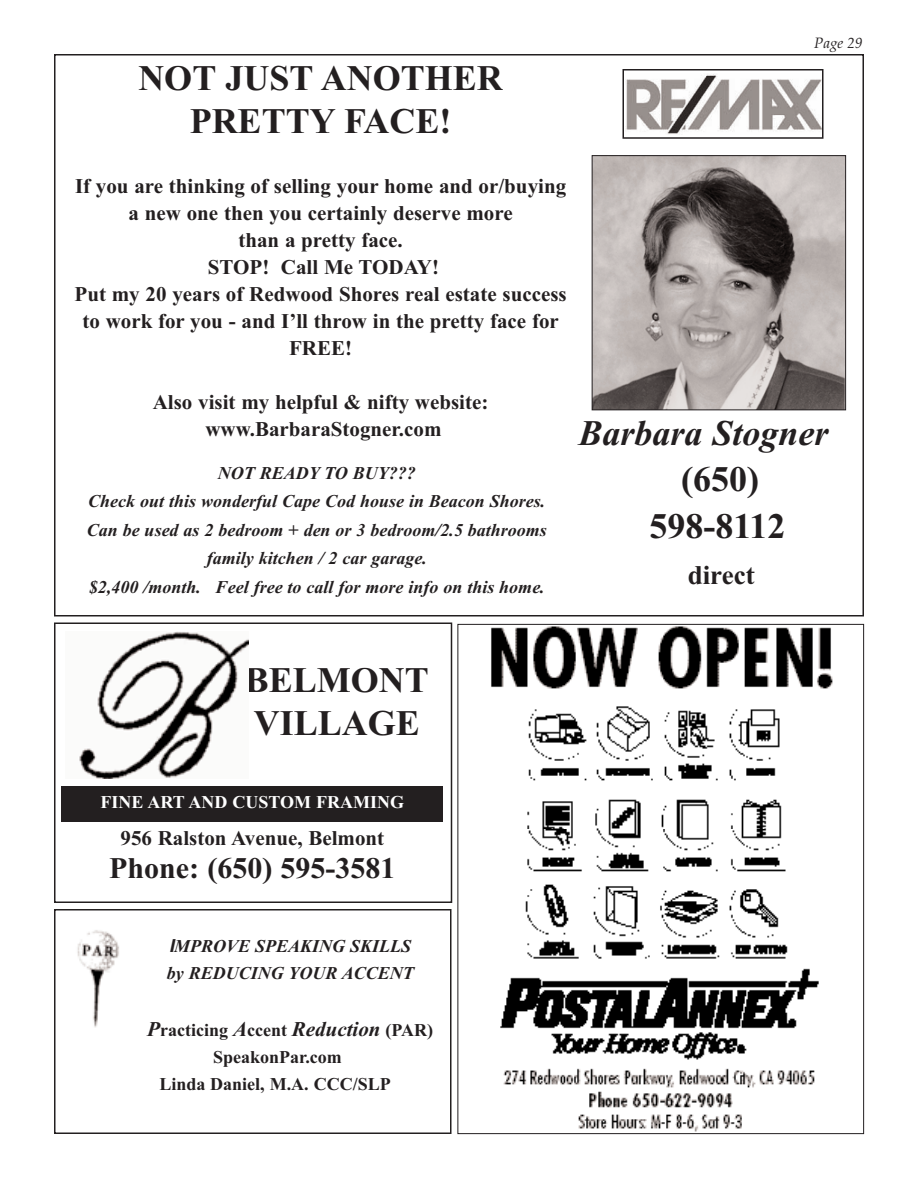
<style>
.page{position:relative;width:918px;height:1188px;background:#fff}
.page>*{position:absolute;margin:0;border:0;box-sizing:border-box;transform-origin:0 0}
.t1{font:700 36px/43.2px "Times New Roman";color:#231f20;text-align:center}
.t2{font:italic 700 36px "Times New Roman";color:#231f20}
.t3{font:700 30px "Times New Roman";color:#231f20}
.t4{font:700 27px "Times New Roman";color:#231f20}
.t5{font:700 21px/27px "Times New Roman";color:#231f20;text-align:center}
.t6{font:italic 700 18px/28.5px "Times New Roman";color:#231f20;text-align:center}
.t7{font:700 18px "Times New Roman";color:#231f20}
.t8{font:700 18px "Times New Roman";color:#fff}
.t9{font:italic 15px "Palatino";color:#231f20}
.s1{font-family:"Helvetica"}
.s2{font-style:italic;font-size:21px}
</style>
<div class="page">
<img style="left:626px;top:74px;width:195px;height:60px">
<div style="left:622px;top:69px;width:202px;height:70px;border:2px solid #231f20"></div>
<img style="left:594px;top:157px;width:250px;height:251px">
<div style="left:592px;top:155px;width:254px;height:255px;border:1px solid #231f20"></div>
<hr style="left:457px;top:940px;width:1px;height:178px;background:#231f20">
<div style="left:54px;top:622px;width:398px;height:281px;border:2px solid #231f20"></div>
<img style="left:79px;top:631px;width:169px;height:148px">
<div style="left:61px;top:786px;width:382px;height:35px;background:#231f20"></div>
<img style="left:491px;top:626px;width:342px;height:506px">
<div style="left:54px;top:909px;width:398px;height:225px;border:2px solid #231f20"></div>
<img style="left:77px;top:930px;width:42px;height:98px">
<h1 class="t1" style="left:138px;top:56px;width:366px">NOT JUST ANOTHER<br>PRETTY FACE!</h1>
<p class="t9" style="left:814px;top:35px;width:50px">Page 29</p>
<p class="t5" style="left:75px;top:172px;width:494px">If you are thinking of selling your home and or/buying a new one then you certainly deserve more<br>than a pretty face.<br>STOP! Call Me TODAY!<br>Put my 20 years of Redwood Shores real estate success to work for you - and I’ll throw in the pretty face for FREE!</p>
<p class="t5" style="left:153px;top:388px;width:337px">Also visit my helpful &amp; nifty website: www.BarbaraStogner.com</p>
<p class="t6" style="left:87px;top:459px;width:462px">NOT READY TO BUY???<br>Check out this wonderful Cape Cod house in Beacon Shores.<br>Can be used as 2 bedroom + den or 3 bedroom/2.5 bathrooms family kitchen / 2 car garage.<br>$2,400 /month. Feel free to call for more info on this home.</p>
<h1 class="t2" style="left:579px;top:411px;width:251px">Barbara Stogner</h1>
<h1 class="t1" style="left:650px;top:456px;width:138px;line-height:46.5px">(650)<br>598-8112</h1>
<p class="t4" style="left:688px;top:559px;width:68px">direct</p>
<h1 class="t1" style="left:245px;top:658px;width:186px;text-align:left">BELMONT<br>VILLAGE</h1>
<p class="t8" style="left:101px;top:791px;width:305px">FINE ART AND CUSTOM FRAMING</p>
<p class="t5" style="left:121px;top:824px;width:265px">956 Ralston Avenue, Belmont</p>
<h2 class="t3" style="left:109px;top:850px;width:288px">Phone: (650) 595-3581</h2>
<p class="t6" style="left:167px;top:932px;width:248px;line-height:27px;text-align:left"><span class="s1">I</span>MPROVE SPEAKING SKILLS by REDUCING YOUR ACCENT</p>
<p class="t7" style="left:147px;top:1019px;width:287px"><span class="s2">P</span>racticing <span class="s2">A</span>ccent <span class="s2">Reduction</span> (PAR)</p>
<p class="t7" style="left:213px;top:1046px;width:130px">SpeakonPar.com</p>
<p class="t7" style="left:159px;top:1073px;width:233px">Linda Daniel, M.A. CCC/SLP</p>
</div>
